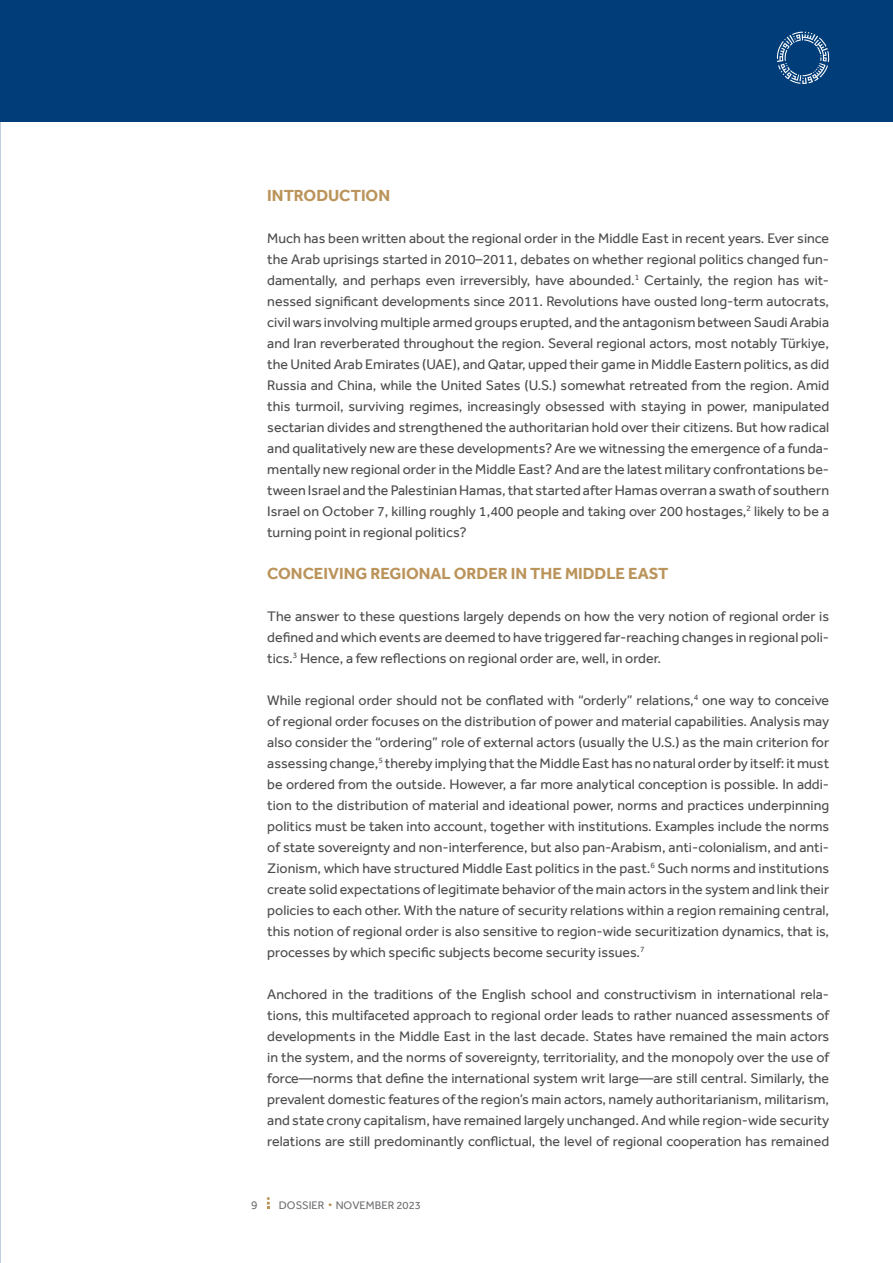
<style>
.page{position:relative;width:893px;height:1263px;background:#fff}
.page>*{position:absolute;margin:0;border:0;box-sizing:border-box;transform-origin:0 0}
.t1{font:700 16.5px "Effra";color:#bb945b}
.t2{font:14.25px/21px "Effra";color:#4d4d4f;text-align:justify}
.t3{font:12px "Effra";color:#6d6e71}
.t4{font:11.25px "Effra";color:#6d6e71}
</style>
<div class="page">
<div style="left:0;top:0;width:893px;height:122px;background:#003d79"></div>
<svg style="left:777px;top:32px;width:52px;height:52px"></svg>
<svg style="left:267px;top:1197px;width:3px;height:12px"></svg>
<p class="t1" style="left:267px;top:186px;width:124px">INTRODUCTION</p>
<p class="t2" style="left:267px;top:228px;width:563px">Much has been written about the regional order in the Middle East in recent years. Ever since the Arab uprisings started in 2010–2011, debates on whether regional politics changed fun&shy;damentally, and perhaps even irreversibly, have abounded.<sup>1</sup> Certainly, the region has wit&shy;nessed significant developments since 2011. Revolutions have ousted long-term autocrats, civil wars involving multiple armed groups erupted, and the antagonism between Saudi Arabia and Iran reverberated throughout the region. Several regional actors, most notably Türkiye, the United Arab Emirates (UAE), and Qatar, upped their game in Middle Eastern politics, as did Russia and China, while the United Sates (U.S.) somewhat retreated from the region. Amid this turmoil, surviving regimes, increasingly obsessed with staying in power, manipulated sectarian divides and strengthened the authoritarian hold over their citizens. But how radical and qualitatively new are these developments? Are we witnessing the emergence of a funda&shy;mentally new regional order in the Middle East? And are the latest military confrontations be&shy;tween Israel and the Palestinian Hamas, that started after Hamas overran a swath of southern Israel on October 7, killing roughly 1,400 people and taking over 200 hostages,<sup>2</sup> likely to be a turning point in regional politics?</p>
<p class="t1" style="left:267px;top:564px;width:403px">CONCEIVING REGIONAL ORDER IN THE MIDDLE EAST</p>
<p class="t2" style="left:267px;top:606px;width:563px">The answer to these questions largely depends on how the very notion of regional order is defined and which events are deemed to have triggered far-reaching changes in regional poli&shy;tics.<sup>3</sup> Hence, a few reflections on regional order are, well, in order.</p>
<p class="t2" style="left:267px;top:690px;width:563px">While regional order should not be conflated with “orderly” relations,<sup>4</sup> one way to conceive of regional order focuses on the distribution of power and material capabilities. Analysis may also consider the “ordering” role of external actors (usually the U.S.) as the main criterion for assessing change,<sup>5</sup> thereby implying that the Middle East has no natural order by itself: it must be ordered from the outside. However, a far more analytical conception is possible. In addi&shy;tion to the distribution of material and ideational power, norms and practices underpinning politics must be taken into account, together with institutions. Examples include the norms of state sovereignty and non-interference, but also pan-Arabism, anti-colonialism, and anti-Zionism, which have structured Middle East politics in the past.<sup>6</sup> Such norms and institutions create solid expectations of legitimate behavior of the main actors in the system and link their policies to each other. With the nature of security relations within a region remaining central, this notion of regional order is also sensitive to region-wide securitization dynamics, that is, processes by which specific subjects become security issues.<sup>7</sup></p>
<p class="t2" style="left:267px;top:984px;width:563px">Anchored in the traditions of the English school and constructivism in international rela&shy;tions, this multifaceted approach to regional order leads to rather nuanced assessments of developments in the Middle East in the last decade. States have remained the main actors in the system, and the norms of sovereignty, territoriality, and the monopoly over the use of force—norms that define the international system writ large—are still central. Similarly, the prevalent domestic features of the region’s main actors, namely authoritarianism, militarism, and state crony capitalism, have remained largely unchanged. And while region-wide security relations are still predominantly conflictual, the level of regional cooperation has remained</p>
<p class="t3" style="left:251px;top:1198px;width:8px">9</p>
<p class="t4" style="left:279px;top:1199px;width:144px">DOSSIER NOVEMBER 2023</p>
</div>
